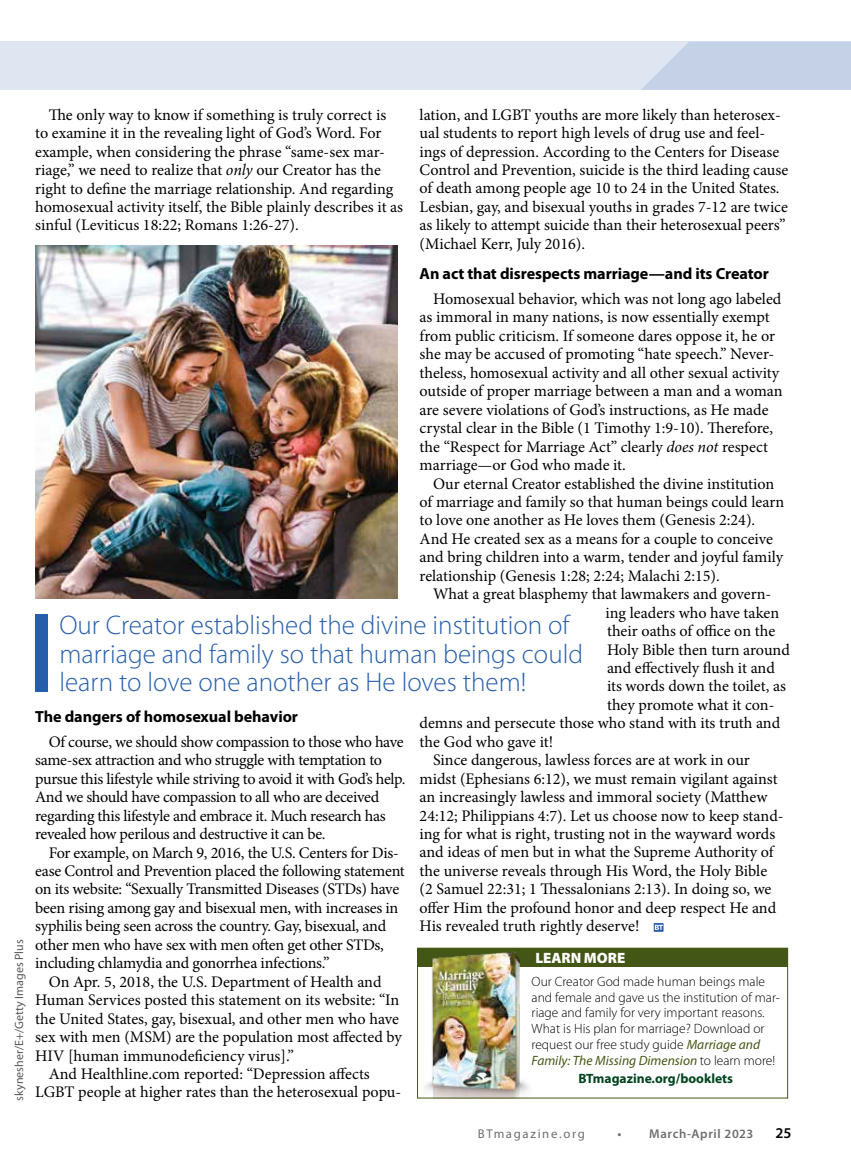
<style>
.page{position:relative;width:851px;height:1161px;background:#fff}
.page>*{position:absolute;margin:0;border:0;box-sizing:border-box;transform-origin:0 0}
.t1{font:300 27px/28.5px "Myriad Pro";color:#265eac}
.t2{font:16.2px/18.5px "Minion Pro";letter-spacing:-.005em;color:#000}
.t3{font:700 16.2px "Myriad Pro";letter-spacing:-.005em;color:#000}
.t4{font:900 15px "Myriad Pro";color:#fff}
.t5{font:600 15px "Myriad Pro";color:#000}
.t6{font:300 13.5px/15.8px "Myriad Pro";color:#000}
.t7{font:700 13.5px "Myriad Pro";color:#00441f}
.t8{font:600 12.75px "Myriad Pro";letter-spacing:.045em;color:#6d6e71}
.t9{font:12.75px "Myriad Pro";letter-spacing:.13em;color:#6d6e71}
.t10{font:12px "Myriad Pro";color:#58595b}
.s1{font-style:italic}
.s2{font-weight:400;font-style:italic;color:#445615}
</style>
<div class="page">
<div style="left:0;top:42px;width:850px;height:48px;background:#dfe6f2"></div>
<svg style="left:641px;top:42px;width:209px;height:48px;background:#c7d3e8"></svg>
<div style="left:36px;top:615px;width:12px;height:77px;background:#265eac"></div>
<svg style="left:653px;top:923px;width:10px;height:9px"></svg>
<div style="left:417px;top:948px;width:371px;height:18px;background:#445615"></div>
<img style="left:420px;top:952px;width:114px;height:144px">
<div style="left:417px;top:948px;width:371px;height:150px;border:1px solid #445615"></div>
<img style="left:35px;top:246px;width:362px;height:353px">
<p class="t10" style="left:12px;top:1101px;width:162px;rotate:-90deg">skynesher/E+/Getty Images Plus</p>
<p class="t2" style="left:419px;top:105px;width:370px">lation, and LGBT youths are more likely than heterosex&shy;ual students to report high levels of drug use and feel&shy;ings of depression. According to the Centers for Disease Control and Prevention, suicide is the third leading cause of death among people age 10 to 24 in the United States.<br>Lesbian, gay, and bisexual youths in grades 7-12 are twice as likely to attempt suicide than their heterosexual peers” (Michael Kerr, July 2016).</p>
<p class="t3" style="left:419px;top:265px;width:351px">An act that disrespects marriage—and its Creator</p>
<p class="t2" style="left:419px;top:290px;width:364px;text-indent:13px">Homosexual behavior, which was not long ago labeled as immoral in many nations, is now essentially exempt from public criticism. If someone dares oppose it, he or she may be accused of promoting “hate speech.” Never&shy;theless, homosexual activity and all other sexual activity outside of proper marriage between a man and a woman are severe violations of God’s instructions, as He made crystal clear in the Bible (1 Timothy 1:9-10). Therefore, the “Respect for Marriage Act” clearly <span class="s1">does not</span> respect marriage—or God who made it.</p>
<p class="t2" style="left:419px;top:474px;width:366px;text-indent:13px">Our eternal Creator established the divine institution of marriage and family so that human beings could learn to love one another as He loves them (Genesis 2:24).<br>And He created sex as a means for a couple to conceive and bring children into a warm, tender and joyful family relationship (Genesis 1:28; 2:24; Malachi 2:15).</p>
<p class="t2" style="left:433px;top:585px;width:340px">What a great blasphemy that lawmakers and govern-</p>
<p class="t2" style="left:605px;top:603px;width:175px">ing leaders who have taken</p>
<p class="t2" style="left:607px;top:622px;width:170px">their oaths of office on the</p>
<p class="t2" style="left:607px;top:640px;width:184px">Holy Bible then turn around</p>
<p class="t2" style="left:607px;top:659px;width:169px">and effectively flush it and</p>
<p class="t2" style="left:607px;top:677px;width:180px">its words down the toilet, as</p>
<p class="t2" style="left:607px;top:696px;width:169px">they promote what it con-</p>
<p class="t2" style="left:419px;top:714px;width:362px">demns and persecute those who stand with its truth and</p>
<p class="t2" style="left:419px;top:732px;width:135px">the God who gave it!</p>
<p class="t2" style="left:433px;top:751px;width:318px">Since dangerous, lawless forces are at work in our</p>
<p class="t2" style="left:419px;top:769px;width:359px">midst (Ephesians 6:12), we must remain vigilant against</p>
<p class="t2" style="left:419px;top:788px;width:349px">an increasingly lawless and immoral society (Matthew</p>
<p class="t2" style="left:419px;top:806px;width:365px">24:12; Philippians 4:7). Let us choose now to keep stand-</p>
<p class="t2" style="left:419px;top:825px;width:357px">ing for what is right, trusting not in the wayward words</p>
<p class="t2" style="left:419px;top:843px;width:355px">and ideas of men but in what the Supreme Authority of</p>
<p class="t2" style="left:419px;top:862px;width:349px">the universe reveals through His Word, the Holy Bible</p>
<p class="t2" style="left:419px;top:880px;width:353px">(2 Samuel 22:31; 1 Thessalonians 2:13). In doing so, we</p>
<p class="t2" style="left:419px;top:898px;width:358px">offer Him the profound honor and deep respect He and</p>
<p class="t2" style="left:419px;top:917px;width:221px">His revealed truth rightly deserve!</p>
<p class="t2" style="left:35px;top:105px;width:369px;text-indent:13px">The only way to know if something is truly correct is to examine it in the revealing light of God’s Word. For example, when considering the phrase “same-sex mar&shy;riage,” we need to realize that <span class="s1">only</span> our Creator has the right to define the marriage relationship. And regarding homosexual activity itself, the Bible plainly describes it as sinful (Leviticus 18:22; Romans 1:26-27).</p>
<h1 class="t1" style="left:59px;top:611px;width:525px">Our Creator established the divine institution of marriage and family so that human beings could learn to love one another as He loves them!</h1>
<p class="t3" style="left:35px;top:707px;width:264px">The dangers of homosexual behavior</p>
<p class="t2" style="left:35px;top:733px;width:372px;text-indent:13px">Of course, we should show compassion to those who have same-sex attraction and who struggle with temptation to pursue this lifestyle while striving to avoid it with God’s help.<br>And we should have compassion to all who are deceived regarding this lifestyle and embrace it. Much research has revealed how perilous and destructive it can be.</p>
<p class="t2" style="left:35px;top:843px;width:371px;text-indent:13px">For example, on March 9, 2016, the U.S. Centers for Dis&shy;ease Control and Prevention placed the following statement on its website: “Sexually Transmitted Diseases (STDs) have been rising among gay and bisexual men, with increases in syphilis being seen across the country. Gay, bisexual, and other men who have sex with men often get other STDs, including chlamydia and gonorrhea infections.”</p>
<p class="t2" style="left:49px;top:972px;width:334px">On Apr. 5, 2018, the U.S. Department of Health and</p>
<p class="t2" style="left:35px;top:991px;width:365px">Human Services posted this statement on its website: “In</p>
<p class="t2" style="left:35px;top:1009px;width:365px">the United States, gay, bisexual, and other men who have</p>
<p class="t2" style="left:35px;top:1028px;width:368px">sex with men (MSM) are the population most affected by</p>
<p class="t2" style="left:35px;top:1046px;width:260px">HIV [human immunodeficiency virus].”</p>
<p class="t2" style="left:49px;top:1065px;width:322px">And Healthline.com reported: “Depression affects</p>
<p class="t2" style="left:35px;top:1083px;width:367px">LGBT people at higher rates than the heterosexual popu-</p>
<p class="t4" style="left:535px;top:949px;width:91px">LEARN MORE</p>
<p class="t6" style="left:531px;top:973px;width:250px">Our Creator God made human beings male and female and gave us the institution of mar&shy;riage and family for very important reasons.<br>What is His plan for marriage? Download or request our free study guide <span class="s2">Marriage and Family: The Missing Dimension</span> to learn more!</p>
<p class="t7" style="left:578px;top:1070px;width:156px">BTmagazine.org/booklets</p>
<p class="t9" style="left:478px;top:1126px;width:109px">BTmagazine.org</p>
<p class="t8" style="left:617px;top:1126px;width:137px">• March-April 2023</p>
<p class="t5" style="left:775px;top:1124px;width:18px">25</p>
</div>
